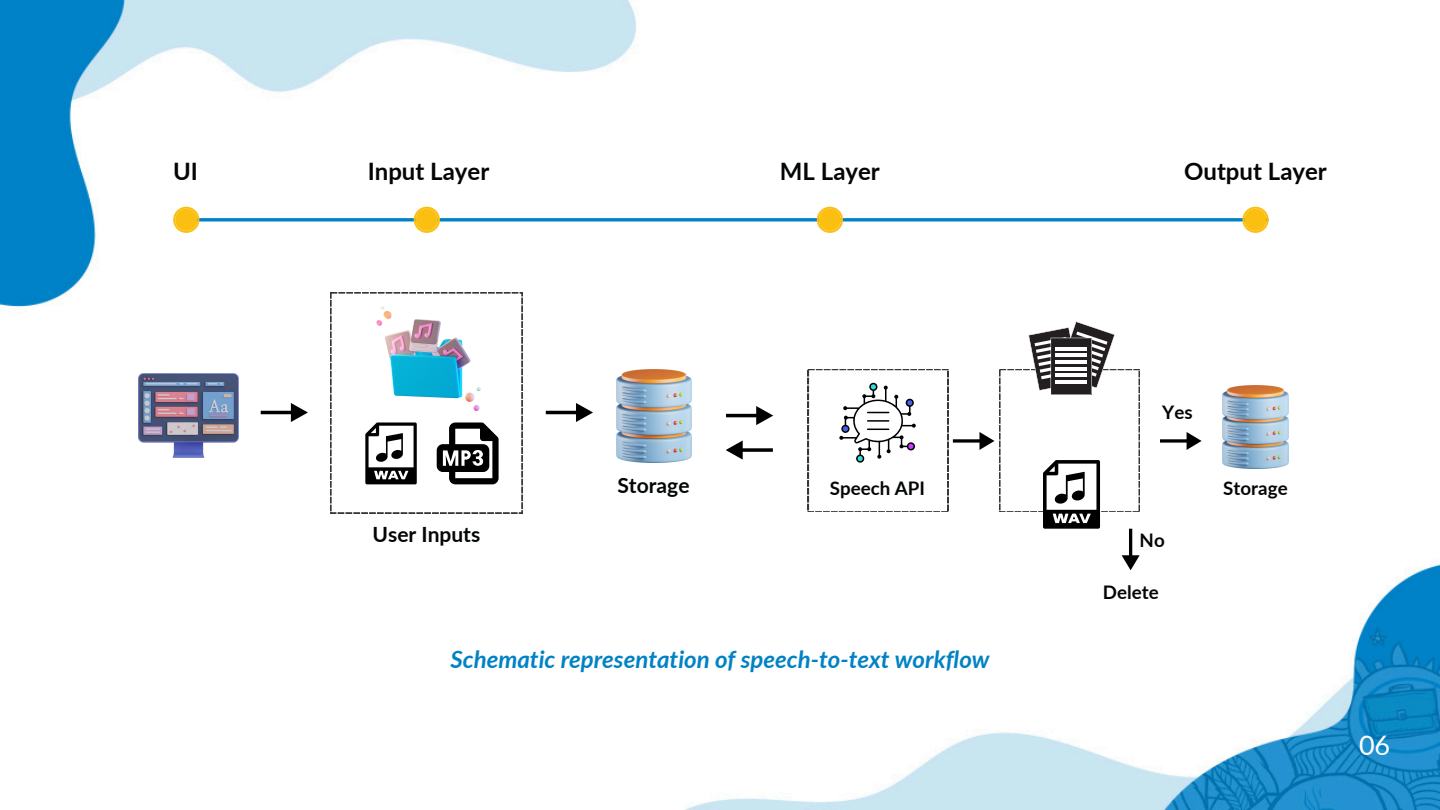
<style>
.page{position:relative;width:1440px;height:810px;background:#fff}
.page>*{position:absolute;margin:0;border:0;box-sizing:border-box;transform-origin:0 0}
.t1{font:27px "Lato";color:#fff}
.t2{font:italic 700 24px "Lato";color:#0082c5}
.t3{font:700 24px "Lato";color:#040606}
.t4{font:700 21px "Lato";color:#040606}
.t5{font:700 18.75px "Lato";color:#040606}
</style>
<div class="page">
<img style="left:0;top:0;width:1440px;height:810px">
<img style="left:138px;top:374px;width:100px;height:83px">
<img style="left:616px;top:369px;width:76px;height:94px">
<svg style="left:331px;top:293px;width:191px;height:220px"></svg>
<svg style="left:261px;top:403px;width:47px;height:19px"></svg>
<svg style="left:546px;top:403px;width:47px;height:19px"></svg>
<svg style="left:808px;top:321px;width:332px;height:249px"></svg>
<svg style="left:1160px;top:432px;width:42px;height:18px"></svg>
<img style="left:1222px;top:385px;width:67px;height:84px">
<svg style="left:726px;top:406px;width:47px;height:19px"></svg>
<svg style="left:726px;top:440px;width:47px;height:20px"></svg>
<hr style="left:188px;top:218px;width:1079px;height:3px;background:#0082c5">
<svg style="left:173px;top:207px;width:26px;height:26px"></svg>
<div style="left:175px;top:209px;width:22px;height:22px;background:#fbbf11;border-radius:50%"></div>
<svg style="left:414px;top:207px;width:26px;height:26px"></svg>
<div style="left:416px;top:209px;width:22px;height:22px;background:#fbbf11;border-radius:50%"></div>
<svg style="left:817px;top:207px;width:26px;height:26px"></svg>
<div style="left:819px;top:209px;width:22px;height:22px;background:#fbbf11;border-radius:50%"></div>
<svg style="left:1242px;top:207px;width:27px;height:26px"></svg>
<div style="left:1244px;top:209px;width:23px;height:22px;background:#fbbf11;border-radius:50%"></div>
<p class="t3" style="left:173px;top:157px;width:26px">UI</p>
<p class="t3" style="left:368px;top:157px;width:123px">Input Layer</p>
<p class="t3" style="left:780px;top:157px;width:102px">ML Layer</p>
<p class="t3" style="left:1184px;top:157px;width:144px">Output Layer</p>
<p class="t4" style="left:373px;top:521px;width:109px">User Inputs</p>
<p class="t4" style="left:617px;top:472px;width:74px">Storage</p>
<p class="t5" style="left:830px;top:477px;width:97px">Speech API</p>
<p class="t2" style="left:450px;top:645px;width:541px">Schematic representation of speech-to-text workflow</p>
<h3 class="t5" style="left:1162px;top:400px;width:32px">Yes</h3>
<h3 class="t5" style="left:1140px;top:528px;width:27px">No</h3>
<p class="t5" style="left:1103px;top:581px;width:57px">Delete</p>
<p class="t5" style="left:1223px;top:477px;width:66px">Storage</p>
<h2 class="t1" style="left:1359px;top:728px;width:33px">06</h2>
</div>
